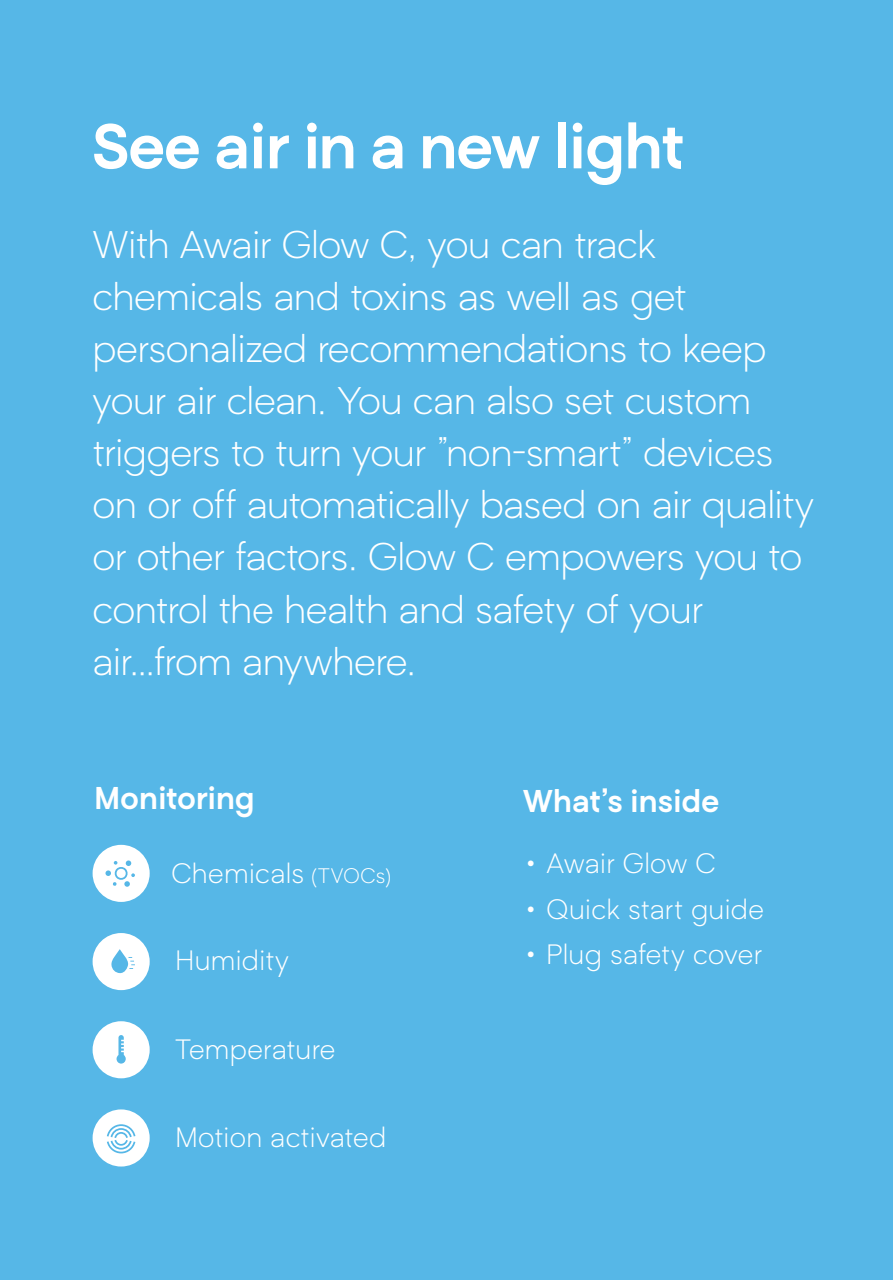
<style>
.page{position:relative;width:893px;height:1280px;background:#56b7e7}
.page>*{position:absolute;margin:0;border:0;box-sizing:border-box;transform-origin:0 0}
.t1{font:700 63px "Common";letter-spacing:-.01em;color:#fff}
.t2{font:100 38.5px/52.1px "Common";letter-spacing:-.02em;color:#fff}
.t3{font:700 31.5px "Common";color:#fff}
.t4{font:100 28px/45.5px "Common";letter-spacing:.005em;color:#fff}
.s1{font-size:21px}
.s2{font-family:"Koz Go Pr 6 N";font-weight:400}
</style>
<div class="page">
<svg style="left:93px;top:845px;width:57px;height:57px"></svg>
<svg style="left:93px;top:933px;width:57px;height:57px"></svg>
<svg style="left:93px;top:1021px;width:57px;height:57px"></svg>
<div style="left:93px;top:1109px;width:57px;height:57px;background:#fff;border-radius:50%"></div>
<svg style="left:107px;top:1124px;width:29px;height:30px"></svg>
<h1 class="t1" style="left:92px;top:115px;width:593px">See air in a new light</h1>
<p class="t2" style="left:92px;top:221px;width:723px">With Awair Glow C, you can track chemicals and toxins as well as get personalized recommendations to keep your air clean. You can also set custom triggers to turn your "non-smart" devices on or off automatically based on air quality or other factors. Glow C empowers you to control the health and safety of your air...from anywhere.</p>
<p class="t3" style="left:95px;top:783px;width:162px">Monitoring</p>
<p class="t4" style="left:172px;top:852px;width:222px">Chemicals <span class="s1">(TVOCs)</span></p>
<p class="t4" style="left:175px;top:939px;width:115px">Humidity</p>
<p class="t4" style="left:175px;top:1028px;width:161px">Temperature</p>
<p class="t4" style="left:175px;top:1116px;width:212px">Motion activated</p>
<p class="t3" style="left:523px;top:786px;width:198px">What’s inside</p>
<p class="t4" style="left:517px;top:842px;width:248px"><span class="s2">・</span>Awair Glow C<span class="s2">・</span>Quick start guide<span class="s2">・</span>Plug safety cover</p>
</div>
